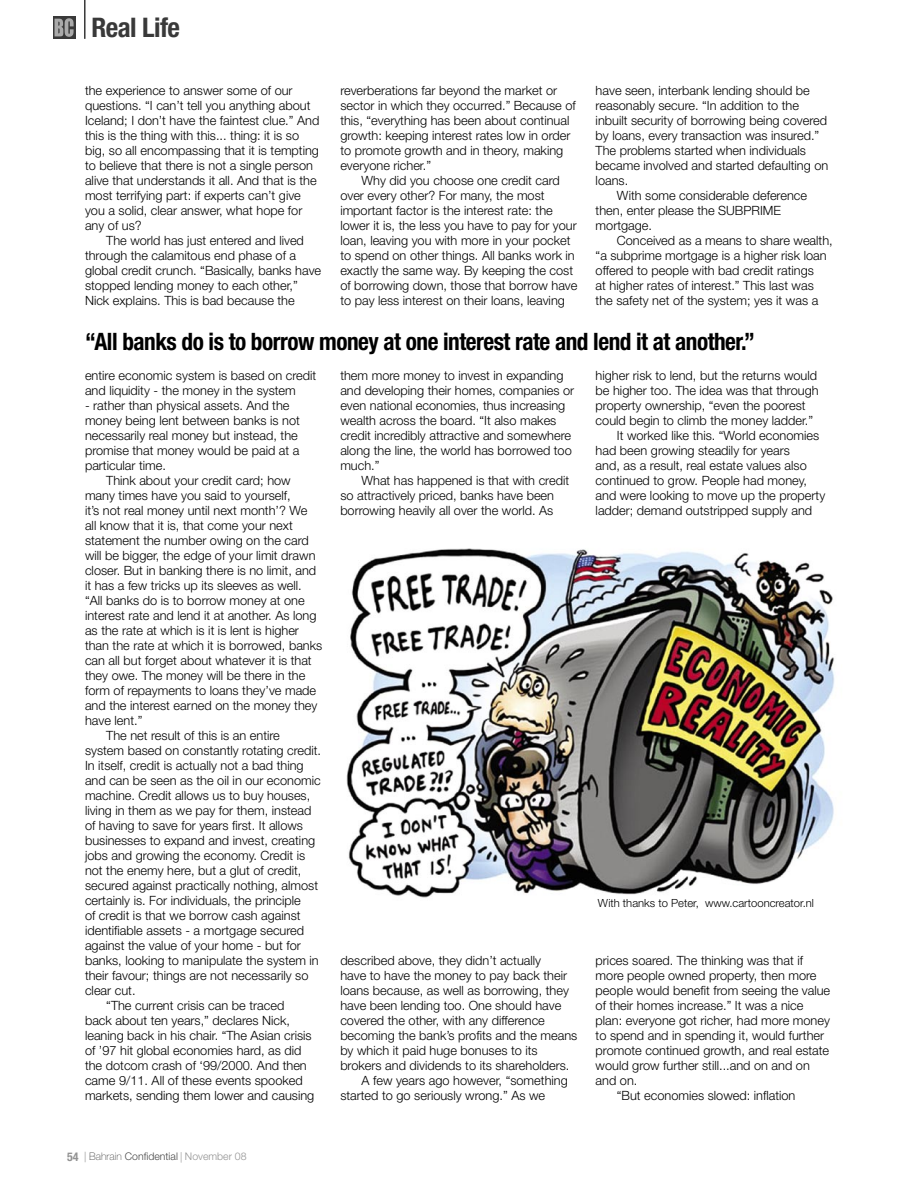
<style>
.page{position:relative;width:918px;height:1188px;background:#fff}
.page>*{position:absolute;margin:0;border:0;box-sizing:border-box;transform-origin:0 0}
.t1{font:700 condensed 27px "Helvetica Neue";letter-spacing:-.02em;color:#393939}
.Qote{font:700 condensed 24px "Helvetica Neue";letter-spacing:-.02em;color:#000}
.bodytext{font:300 12.75px/15px "Helvetica Neue";color:#000}
.t2{font:700 condensed 12px "Helvetica Neue";color:#939393}
.bodytext-2{font:300 11.25px "Helvetica Neue";color:#000}
.t3{font:300 10.5px "Helvetica Neue";color:#484848}
.s1{color:#939393}
.s2{font-weight:100}
.s3{font-family:"Helvetica";font-stretch:condensed;color:#939393}
</style>
<div class="page">
<svg style="left:53px;top:16px;width:22px;height:23px"></svg>
<svg style="left:55px;top:18px;width:19px;height:19px"></svg>
<hr style="left:84px;top:0;width:2px;height:39px;background:#393939">
<img style="left:346px;top:548px;width:489px;height:350px">
<p class="t1" style="left:91px;top:11px;width:90px">Real Life</p>
<p class="bodytext" style="left:85px;top:83px;width:236px">the experience to answer some of our questions. “I can’t tell you anything about Iceland; I don’t have the faintest clue.” And this is the thing with this... thing: it is so big, so all encompassing that it is tempting to believe that there is not a single person alive that understands it all. And that is the most terrifying part: if experts can’t give you a solid, clear answer, what hope for any of us?</p>
<p class="bodytext" style="left:85px;top:233px;width:238px;text-indent:21px">The world has just entered and lived through the calamitous end phase of a global credit crunch. “Basically, banks have stopped lending money to each other,” Nick explains. This is bad because the</p>
<p class="bodytext" style="left:340px;top:83px;width:237px">reverberations far beyond the market or sector in which they occurred.” Because of this, “everything has been about continual growth: keeping interest rates low in order to promote growth and in theory, making everyone richer.”</p>
<p class="bodytext" style="left:340px;top:173px;width:239px;text-indent:21px">Why did you choose one credit card over every other? For many, the most important factor is the interest rate: the lower it is, the less you have to pay for your loan, leaving you with more in your pocket to spend on other things. All banks work in exactly the same way. By keeping the cost of borrowing down, those that borrow have to pay less interest on their loans, leaving</p>
<p class="bodytext" style="left:596px;top:83px;width:234px">have seen, interbank lending should be reasonably secure. “In addition to the inbuilt security of borrowing being covered by loans, every transaction was insured.” The problems started when individuals became involved and started defaulting on loans.</p>
<p class="bodytext" style="left:596px;top:188px;width:213px;text-indent:21px">With some considerable deference then, enter please the SUBPRIME mortgage.</p>
<p class="bodytext" style="left:596px;top:233px;width:239px;text-indent:21px">Conceived as a means to share wealth, “a subprime mortgage is a higher risk loan offered to people with bad credit ratings<br>at higher rates of interest.” This last was the safety net of the system; yes it was a</p>
<p class="Qote" style="left:85px;top:327px;width:671px">“All banks do is to borrow money at one interest rate and lend it at another.”</p>
<p class="bodytext" style="left:85px;top:368px;width:233px">entire economic system is based on credit and liquidity - the money in the system</p>
<p class="bodytext" style="left:85px;top:398px;width:216px">- rather than physical assets. And the money being lent between banks is not necessarily real money but instead, the promise that money would be paid at a particular time.</p>
<p class="bodytext" style="left:85px;top:473px;width:239px;text-indent:21px">Think about your credit card; how many times have you said to yourself,<br>it’s not real money until next month’? We<br>all know that it is, that come your next statement the number owing on the card will be bigger, the edge of your limit drawn closer. But in banking there is no limit, and it has a few tricks up its sleeves as well. “All banks do is to borrow money at one interest rate and lend it at another. As long as the rate at which is it is lent is higher than the rate at which it is borrowed, banks can all but forget about whatever it is that they owe. The money will be there in the form of repayments to loans they’ve made and the interest earned on the money they have lent.”</p>
<p class="bodytext" style="left:85px;top:728px;width:238px;text-indent:21px">The net result of this is an entire system based on constantly rotating credit.<br>In itself, credit is actually not a bad thing and can be seen as the oil in our economic machine. Credit allows us to buy houses, living in them as we pay for them, instead of having to save for years first. It allows businesses to expand and invest, creating jobs and growing the economy. Credit is not the enemy here, but a glut of credit, secured against practically nothing, almost certainly is. For individuals, the principle<br>of credit is that we borrow cash against identifiable assets - a mortgage secured against the value of your home - but for banks, looking to manipulate the system in their favour; things are not necessarily so clear cut.</p>
<p class="bodytext" style="left:85px;top:998px;width:231px;text-indent:21px">“The current crisis can be traced back about ten years,” declares Nick, leaning back in his chair. “The Asian crisis of ’97 hit global economies hard, as did the dotcom crash of ‘99/2000. And then came 9/11. All of these events spooked markets, sending them lower and causing</p>
<p class="bodytext" style="left:340px;top:368px;width:235px">them more money to invest in expanding and developing their homes, companies or even national economies, thus increasing wealth across the board. “It also makes credit incredibly attractive and somewhere along the line, the world has borrowed too much.”</p>
<p class="bodytext" style="left:340px;top:473px;width:230px;text-indent:21px">What has happened is that with credit so attractively priced, banks have been borrowing heavily all over the world. As</p>
<p class="bodytext" style="left:340px;top:953px;width:239px">described above, they didn’t actually<br>have to have the money to pay back their loans because, as well as borrowing, they have been lending too. One should have covered the other, with any difference becoming the bank’s profits and the means by which it paid huge bonuses to its brokers and dividends to its shareholders.</p>
<p class="bodytext" style="left:340px;top:1073px;width:229px;text-indent:21px">A few years ago however, “something started to go seriously wrong.” As we</p>
<p class="bodytext" style="left:596px;top:368px;width:224px">higher risk to lend, but the returns would be higher too. The idea was that through property ownership, “even the poorest could begin to climb the money ladder.”</p>
<p class="bodytext" style="left:596px;top:428px;width:231px;text-indent:21px">It worked like this. “World economies had been growing steadily for years<br>and, as a result, real estate values also continued to grow. People had money, and were looking to move up the property ladder; demand outstripped supply and</p>
<p class="bodytext-2" style="left:598px;top:896px;width:217px">With thanks to Peter, www.cartooncreator.nl</p>
<p class="bodytext" style="left:596px;top:953px;width:236px">prices soared. The thinking was that if more people owned property, then more people would benefit from seeing the value of their homes increase.” It was a nice plan: everyone got richer, had more money to spend and in spending it, would further promote continued growth, and real estate would grow further still...and on and on and on.</p>
<p class="bodytext" style="left:617px;top:1088px;width:180px">“But economies slowed: inflation</p>
<p class="t3" style="left:84px;top:1150px;width:164px"><span class="s1">|</span> <span class="s2">Bahrain</span> Confidential <span class="s3">|</span> <span class="s1">November 08</span></p>
<p class="t2" style="left:67px;top:1149px;width:13px">54</p>
</div>
